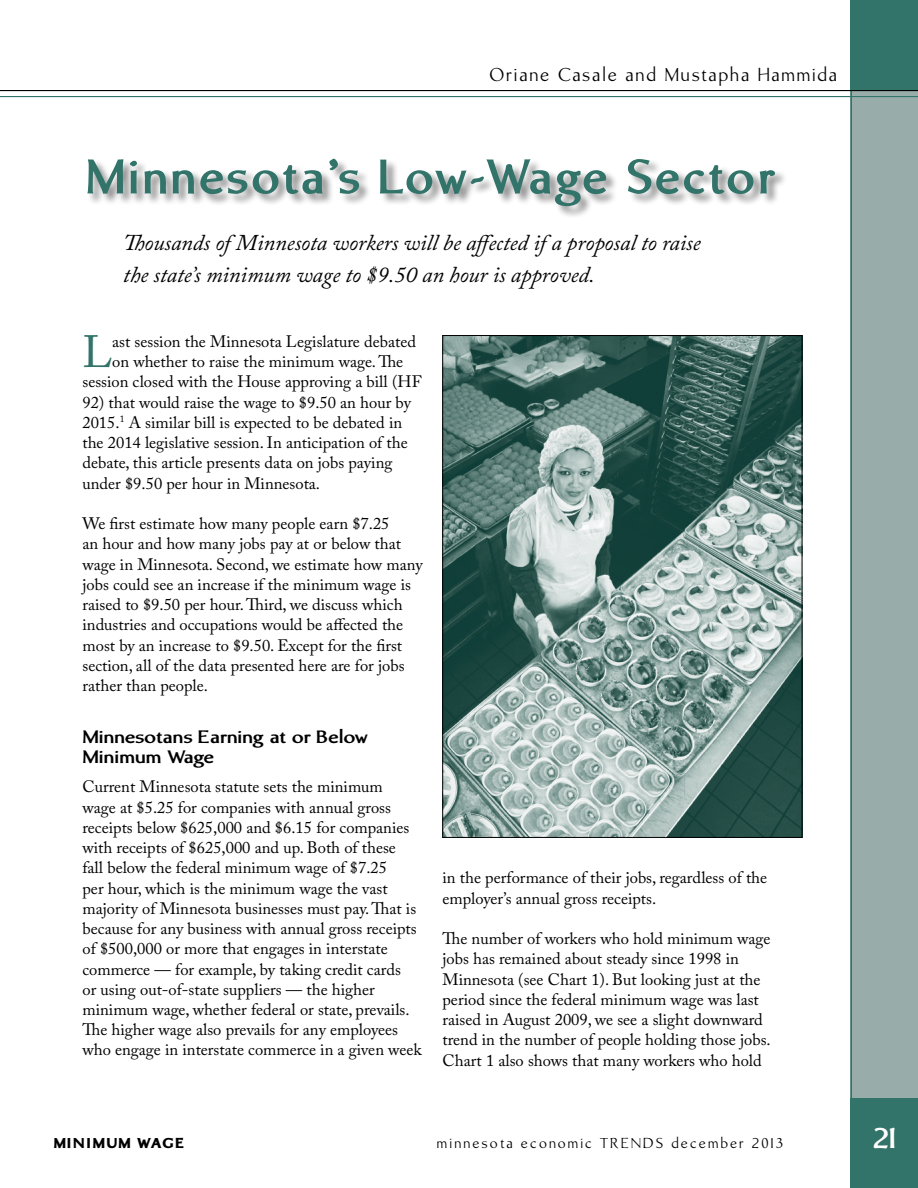
<style>
.page{position:relative;width:918px;height:1188px;background:#fff}
.page>*{position:absolute;margin:0;border:0;box-sizing:border-box;transform-origin:0 0}
.Head_story{font:700 51px "Brinar";letter-spacing:.025em;color:#32736a}
.Body{font:45px "Adobe Caslon Pro";color:#32736a}
.t1{font:700 30px "Brinar";color:#fff}
.Head_story_sub{font:italic 22.5px/31.5px "Adobe Caslon Pro";color:#000}
.Author_s_name_RIGHT{font:19.5px "Brinar";letter-spacing:.1em;color:#000}
.Body_subhead{font:700 18.9px/20.2px "Brinar";color:#000;scale:1.11 1}
.Body-2{font:16.5px/20.2px "Adobe Caslon Pro";color:#000}
.t2{font:15px "Brinar";letter-spacing:.15em;color:#000}
.t3{font:900 15px "Brinar";letter-spacing:.12em;color:#000}
</style>
<div class="page">
<div style="left:850px;top:90px;width:68px;height:1008px;background:#98adaa"></div>
<div style="left:850px;top:1098px;width:68px;height:90px;background:#32736a"></div>
<div style="left:850px;top:0;width:68px;height:90px;background:#32736a"></div>
<hr style="left:850px;top:0;width:2px;height:1188px;background:#32736a">
<hr style="left:0;top:96px;width:918px;height:1px;background:#32736a">
<hr style="left:0;top:90px;width:918px;height:1px;background:#000">
<div style="left:87px;top:159px;width:701px;height:60px;background:#000;opacity:.45"></div>
<img style="left:444px;top:337px;width:356px;height:499px">
<p class="Author_s_name_RIGHT" style="left:490px;top:64px;width:349px">Oriane Casale and Mustapha Hammida</p>
<h1 class="Head_story" style="left:86px;top:149px;width:691px">Minnesota’s Low-Wage Sector</h1>
<h2 class="Head_story_sub" style="left:123px;top:227px;width:579px">Thousands of Minnesota workers will be affected if a proposal to raise the state’s minimum wage to $9.50 an hour is approved.</h2>
<h3 class="Body" style="left:82px;top:325px;width:31px">L</h3>
<h3 class="Body-2" style="left:112px;top:331px;width:305px">ast session the Minnesota Legislature debated</h3>
<h3 class="Body-2" style="left:112px;top:351px;width:293px">on whether to raise the minimum wage. The</h3>
<h3 class="Body-2" style="left:82px;top:371px;width:341px">session closed with the House approving a bill (HF</h3>
<h3 class="Body-2" style="left:82px;top:392px;width:330px">92) that would raise the wage to $9.50 an hour by 2015.<sup>1</sup> A similar bill is expected to be debated in the 2014 legislative session. In anticipation of the debate, this article presents data on jobs paying under $9.50 per hour in Minnesota.</h3>
<h3 class="Body-2" style="left:82px;top:513px;width:342px">We first estimate how many people earn $7.25<br>an hour and how many jobs pay at or below that wage in Minnesota. Second, we estimate how many jobs could see an increase if the minimum wage is raised to $9.50 per hour. Third, we discuss which industries and occupations would be affected the most by an increase to $9.50. Except for the first section, all of the data presented here are for jobs rather than people.</h3>
<p class="Body_subhead" style="left:82px;top:727px;width:258px">Minnesotans Earning at or Below<br>Minimum Wage</p>
<h3 class="Body-2" style="left:82px;top:776px;width:341px">Current Minnesota statute sets the minimum<br>wage at $5.25 for companies with annual gross receipts below $625,000 and $6.15 for companies with receipts of $625,000 and up. Both of these<br>fall below the federal minimum wage of $7.25<br>per hour, which is the minimum wage the vast majority of Minnesota businesses must pay. That is because for any business with annual gross receipts of $500,000 or more that engages in interstate commerce — for example, by taking credit cards<br>or using out-of-state suppliers — the higher minimum wage, whether federal or state, prevails.<br>The higher wage also prevails for any employees who engage in interstate commerce in a given week</h3>
<h3 class="Body-2" style="left:442px;top:868px;width:326px">in the performance of their jobs, regardless of the employer’s annual gross receipts.</h3>
<h3 class="Body-2" style="left:442px;top:928px;width:330px">The number of workers who hold minimum wage jobs has remained about steady since 1998 in Minnesota (see Chart 1). But looking just at the period since the federal minimum wage was last raised in August 2009, we see a slight downward trend in the number of people holding those jobs.<br>Chart 1 also shows that many workers who hold</h3>
<p class="t3" style="left:54px;top:1134px;width:131px">MINIMUM WAGE</p>
<p class="t2" style="left:437px;top:1134px;width:348px">minnesota economic TRENDS december 2013</p>
<h3 class="t1" style="left:873px;top:1121px;width:25px">21</h3>
</div>
